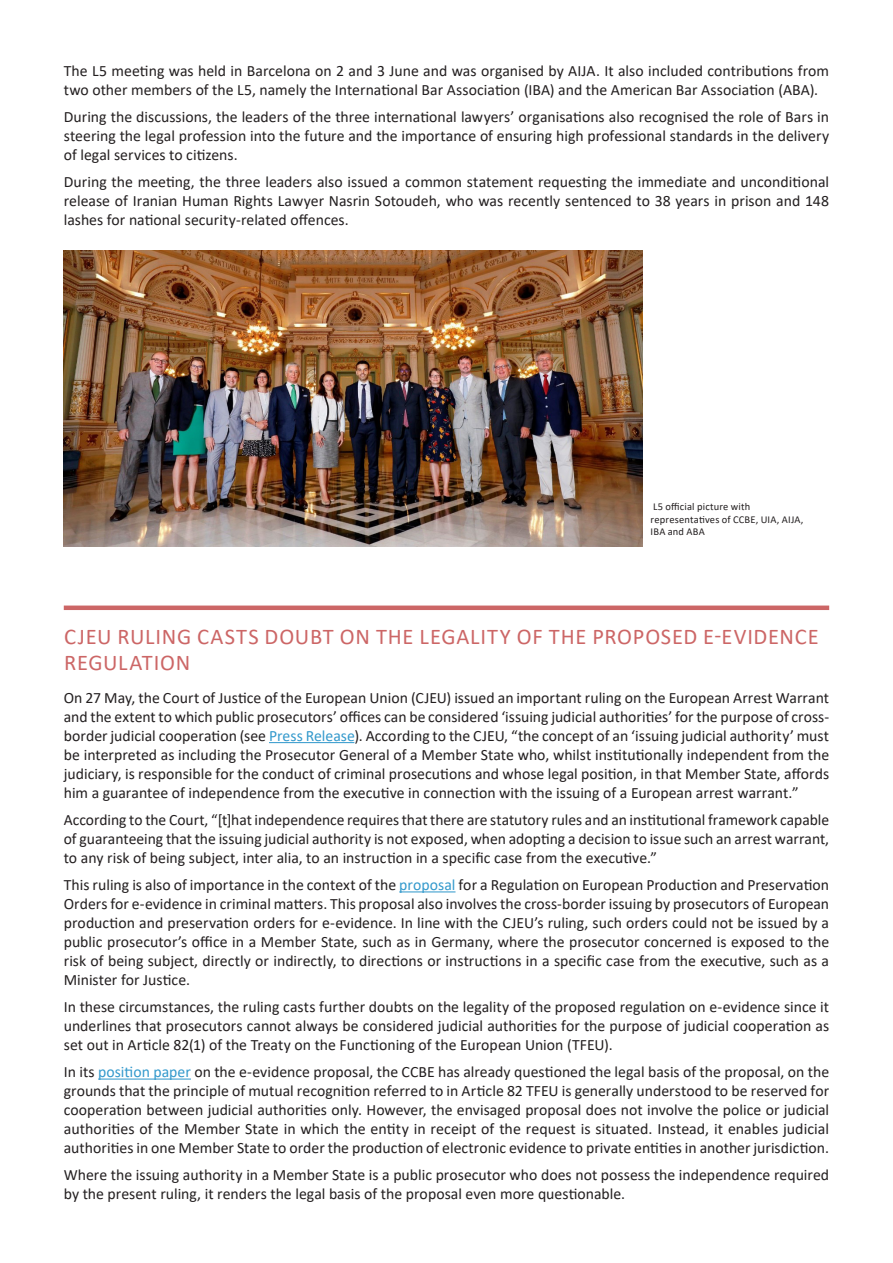
<style>
.page{position:relative;width:893px;height:1263px;background:#fff}
.page>*{position:absolute;margin:0;border:0;box-sizing:border-box;transform-origin:0 0}
.Titre_03{font:22.5px/25.8px "Calibri";letter-spacing:.035em;color:#c66}
.Contenu{font:15.75px/18.9px "Calibri";color:#231f20;text-align:justify}
.Légende_noir{font:10.5px/12.6px "Calibri";letter-spacing:.015em;color:#231f20}
.s1{color:#39c}
</style>
<div class="page">
<hr style="left:269px;top:742px;width:85px;height:1px;background:#39c">
<hr style="left:399px;top:891px;width:56px;height:1px;background:#39c">
<hr style="left:98px;top:1078px;width:93px;height:1px;background:#39c">
<img style="left:64px;top:251px;width:578px;height:296px">
<div style="left:64px;top:605px;width:765px;height:5px;background:#c66"></div>
<p class="Contenu" style="left:64px;top:61px;width:767px">The L5 meeting was held in Barcelona on 2 and 3 June and was organised by AIJA. It also included contributions from two other members of the L5, namely the International Bar Association (IBA) and the American Bar Association (ABA).</p>
<p class="Contenu" style="left:64px;top:107px;width:767px">During the discussions, the leaders of the three international lawyers’ organisations also recognised the role of Bars in steering the legal profession into the future and the importance of ensuring high professional standards in the delivery of legal services to citizens.</p>
<p class="Contenu" style="left:64px;top:172px;width:767px">During the meeting, the three leaders also issued a common statement requesting the immediate and unconditional release of Iranian Human Rights Lawyer Nasrin Sotoudeh, who was recently sentenced to 38 years in prison and 148 lashes for national security-related offences.</p>
<p class="Légende_noir" style="left:651px;top:500px;width:154px">L5 official picture with representatives of CCBE, UIA, AIJA,<br>IBA and ABA</p>
<p class="Titre_03" style="left:64px;top:623px;width:756px">CJEU RULING CASTS DOUBT ON THE LEGALITY OF THE PROPOSED E-EVIDENCE<br>REGULATION</p>
<p class="Contenu" style="left:64px;top:688px;width:767px">On 27 May, the Court of Justice of the European Union (CJEU) issued an important ruling on the European Arrest Warrant and the extent to which public prosecutors’ offices can be considered ‘issuing judicial authorities’ for the purpose of cross&shy;border judicial cooperation (see <span class="s1">Press Release</span>). According to the CJEU, “the concept of an ‘issuing judicial authority’ must be interpreted as including the Prosecutor General of a Member State who, whilst institutionally independent from the judiciary, is responsible for the conduct of criminal prosecutions and whose legal position, in that Member State, affords him a guarantee of independence from the executive in connection with the issuing of a European arrest warrant.”</p>
<p class="Contenu" style="left:64px;top:810px;width:767px">According to the Court, “[t]hat independence requires that there are statutory rules and an institutional framework capable of guaranteeing that the issuing judicial authority is not exposed, when adopting a decision to issue such an arrest warrant, to any risk of being subject, inter alia, to an instruction in a specific case from the executive.”</p>
<p class="Contenu" style="left:64px;top:875px;width:767px">This ruling is also of importance in the context of the <span class="s1">proposal</span> for a Regulation on European Production and Preservation Orders for e-evidence in criminal matters. This proposal also involves the cross-border issuing by prosecutors of European production and preservation orders for e-evidence. In line with the CJEU’s ruling, such orders could not be issued by a public prosecutor’s office in a Member State, such as in Germany, where the prosecutor concerned is exposed to the risk of being subject, directly or indirectly, to directions or instructions in a specific case from the executive, such as a Minister for Justice.</p>
<p class="Contenu" style="left:64px;top:997px;width:767px">In these circumstances, the ruling casts further doubts on the legality of the proposed regulation on e-evidence since it underlines that prosecutors cannot always be considered judicial authorities for the purpose of judicial cooperation as set out in Article 82(1) of the Treaty on the Functioning of the European Union (TFEU).</p>
<p class="Contenu" style="left:64px;top:1062px;width:767px">In its <span class="s1">position paper</span> on the e-evidence proposal, the CCBE has already questioned the legal basis of the proposal, on the grounds that the principle of mutual recognition referred to in Article 82 TFEU is generally understood to be reserved for cooperation between judicial authorities only. However, the envisaged proposal does not involve the police or judicial authorities of the Member State in which the entity in receipt of the request is situated. Instead, it enables judicial authorities in one Member State to order the production of electronic evidence to private entities in another jurisdiction.</p>
<p class="Contenu" style="left:64px;top:1165px;width:767px">Where the issuing authority in a Member State is a public prosecutor who does not possess the independence required by the present ruling, it renders the legal basis of the proposal even more questionable.</p>
</div>
